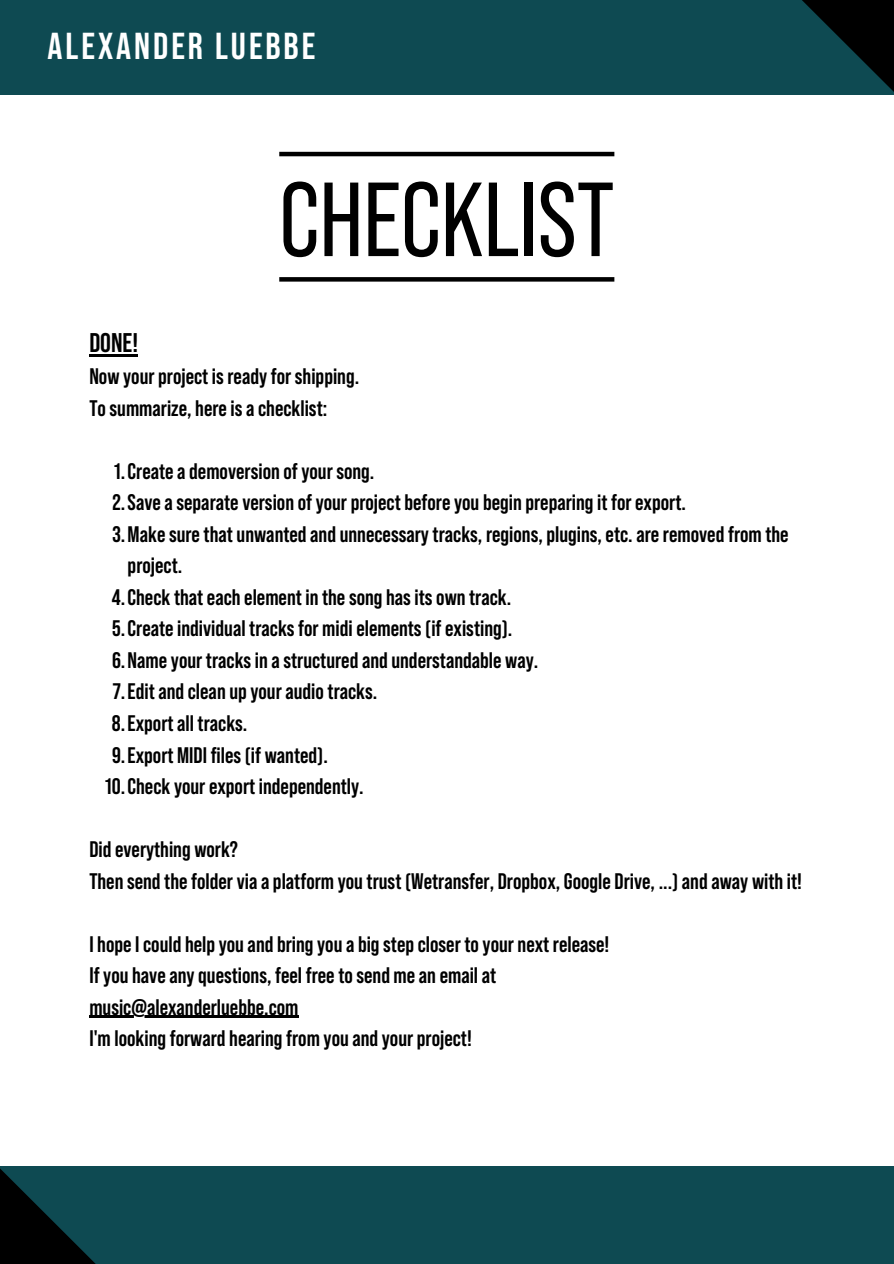
<style>
.page{position:relative;width:894px;height:1264px;background:#fff}
.page>*{position:absolute;margin:0;border:0;box-sizing:border-box;transform-origin:0 0}
.t1{font:105px "Bebas Neue Pro";color:#000}
.t2{font:700 37.5px "Bebas Neue Pro";letter-spacing:.08em;color:#fff}
.t3{font:700 27px "Bebas Neue Pro";color:#000}
.t4{font:700 22.5px/31.5px "Bebas Neue Pro";color:#000}
</style>
<div class="page">
<div style="left:0;top:1166px;width:893px;height:97px;background:#0e4a52"></div>
<div style="left:0;top:0;width:893px;height:95px;background:#0e4a52"></div>
<svg style="left:802px;top:0;width:91px;height:91px"></svg>
<svg style="left:0;top:1168px;width:95px;height:95px"></svg>
<hr style="left:89px;top:354px;width:49px;height:2px;background:#000">
<hr style="left:89px;top:1015px;width:209px;height:3px;background:#000">
<svg style="left:279px;top:277px;width:335px;height:4px"></svg>
<hr style="left:279px;top:152px;width:335px;height:4px;background:#000">
<p class="t2" style="left:48px;top:22px;width:269px">ALEXANDER LUEBBE</p>
<p class="t1" style="left:279px;top:151px;width:336px">CHECKLIST</p>
<p class="t3" style="left:89px;top:325px;width:50px">DONE!</p>
<p class="t4" style="left:89px;top:359px;width:271px">Now your project is ready for shipping.<br>To summarize, here is a checklist:</p>
<h2 class="t4" style="left:114px;top:454px;width:261px">1.Create a demoversion of your song.</h2>
<p class="t4" style="left:112px;top:485px;width:574px">2.Save a separate version of your project before you begin preparing it for export.</p>
<p class="t4" style="left:128px;top:517px;width:662px;text-indent:-15px">3.Make sure that unwanted and unnecessary tracks, regions, plugins, etc. are removed from the project.</p>
<h1 class="t4" style="left:112px;top:580px;width:401px">4.Check that each element in the song has its own track.</h1>
<h3 class="t4" style="left:112px;top:611px;width:401px">5.Create individual tracks for midi elements (if existing).</h3>
<p class="t4" style="left:112px;top:643px;width:428px">6.Name your tracks in a structured and understandable way.</p>
<p class="t4" style="left:113px;top:674px;width:266px">7.Edit and clean up your audio tracks.</p>
<p class="t4" style="left:112px;top:706px;width:137px">8.Export all tracks.</p>
<p class="t4" style="left:112px;top:737px;width:217px">9.Export MIDI files (if wanted).</p>
<p class="t4" style="left:105px;top:769px;width:260px">10.Check your export independently.</p>
<p class="t4" style="left:89px;top:832px;width:714px">Did everything work?<br>Then send the folder via a platform you trust (Wetransfer, Dropbox, Google Drive, ...) and away with it!</p>
<p class="t4" style="left:89px;top:926px;width:521px">I hope I could help you and bring you a big step closer to your next release!<br>If you have any questions, feel free to send me an email at</p>
<p class="t4" style="left:89px;top:989px;width:384px">music@alexanderluebbe.com<br>I'm looking forward hearing from you and your project!</p>
</div>
